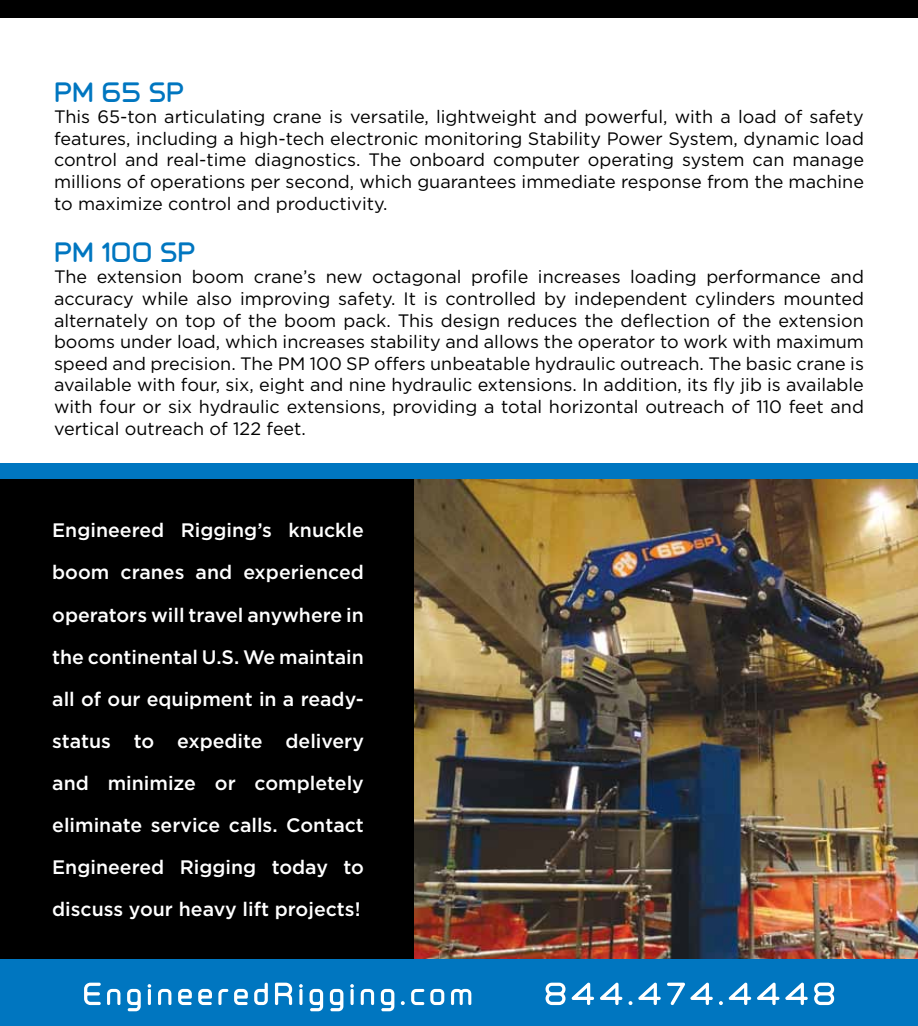
<style>
.page{position:relative;width:918px;height:1026px;background:#fff}
.page>*{position:absolute;margin:0;border:0;box-sizing:border-box;transform-origin:0 0}
.t1{font:700 25.5px "Primus";color:#0076c0}
.t2{font:500 19.5px/42px "Gotham";color:#fff;text-align:justify}
.t3{font:18px/21.6px "Gotham";color:#000;text-align:justify}
</style>
<div class="page">
<div style="left:0;top:470px;width:428px;height:556px;background:#000"></div>
<img style="left:414px;top:479px;width:504px;height:480px">
<div style="left:0;top:463px;width:918px;height:16px;background:#0076c0"></div>
<div style="left:0;top:959px;width:918px;height:67px;background:#0076c0"></div>
<svg style="left:84px;top:982px;width:57px;height:30px"></svg>
<div style="left:148px;top:989px;width:3px;height:16px;border:2px solid #fff"></div>
<svg style="left:148px;top:984px;width:3px;height:4px"></svg>
<svg style="left:158px;top:982px;width:135px;height:24px"></svg>
<div style="left:299px;top:989px;width:3px;height:16px;border:2px solid #fff"></div>
<svg style="left:299px;top:984px;width:4px;height:4px"></svg>
<svg style="left:309px;top:988px;width:35px;height:24px"></svg>
<div style="left:351px;top:989px;width:3px;height:16px;border:2px solid #fff"></div>
<svg style="left:350px;top:984px;width:4px;height:4px"></svg>
<svg style="left:360px;top:988px;width:35px;height:24px"></svg>
<svg style="left:401px;top:988px;width:71px;height:18px"></svg>
<svg style="left:545px;top:982px;width:78px;height:24px"></svg>
<svg style="left:629px;top:1001px;width:3px;height:4px"></svg>
<svg style="left:638px;top:982px;width:197px;height:24px"></svg>
<div style="left:0;top:0;width:918px;height:18px;background:#000"></div>
<h1 class="t1" style="left:54px;top:74px;width:132px">PM 65 SP</h1>
<p class="t3" style="left:54px;top:106px;width:812px">This 65-ton articulating crane is versatile, lightweight and powerful, with a load of safety features, including a high-tech electronic monitoring Stability Power System, dynamic load control and real-time diagnostics. The onboard computer operating system can manage millions of operations per second, which guarantees immediate response from the machine to maximize control and productivity.</p>
<h1 class="t1" style="left:54px;top:234px;width:143px">PM 100 SP</h1>
<p class="t3" style="left:54px;top:266px;width:812px">The extension boom crane’s new octagonal profile increases loading performance and accuracy while also improving safety. It is controlled by independent cylinders mounted alternately on top of the boom pack. This design reduces the deflection of the extension booms under load, which increases stability and allows the operator to work with maximum speed and precision. The PM 100 SP offers unbeatable hydraulic outreach. The basic crane is available with four, six, eight and nine hydraulic extensions. In addition, its fly jib is available with four or six hydraulic extensions, providing a total horizontal outreach of 110 feet and vertical outreach of 122 feet.</p>
<p class="t2" style="left:52px;top:509px;width:313px">Engineered Rigging’s knuckle boom cranes and experienced operators will travel anywhere in the continental U.S. We maintain all of our equipment in a ready&shy;status to expedite delivery and minimize or completely eliminate service calls. Contact Engineered Rigging today to discuss your heavy lift projects!</p>
</div>
